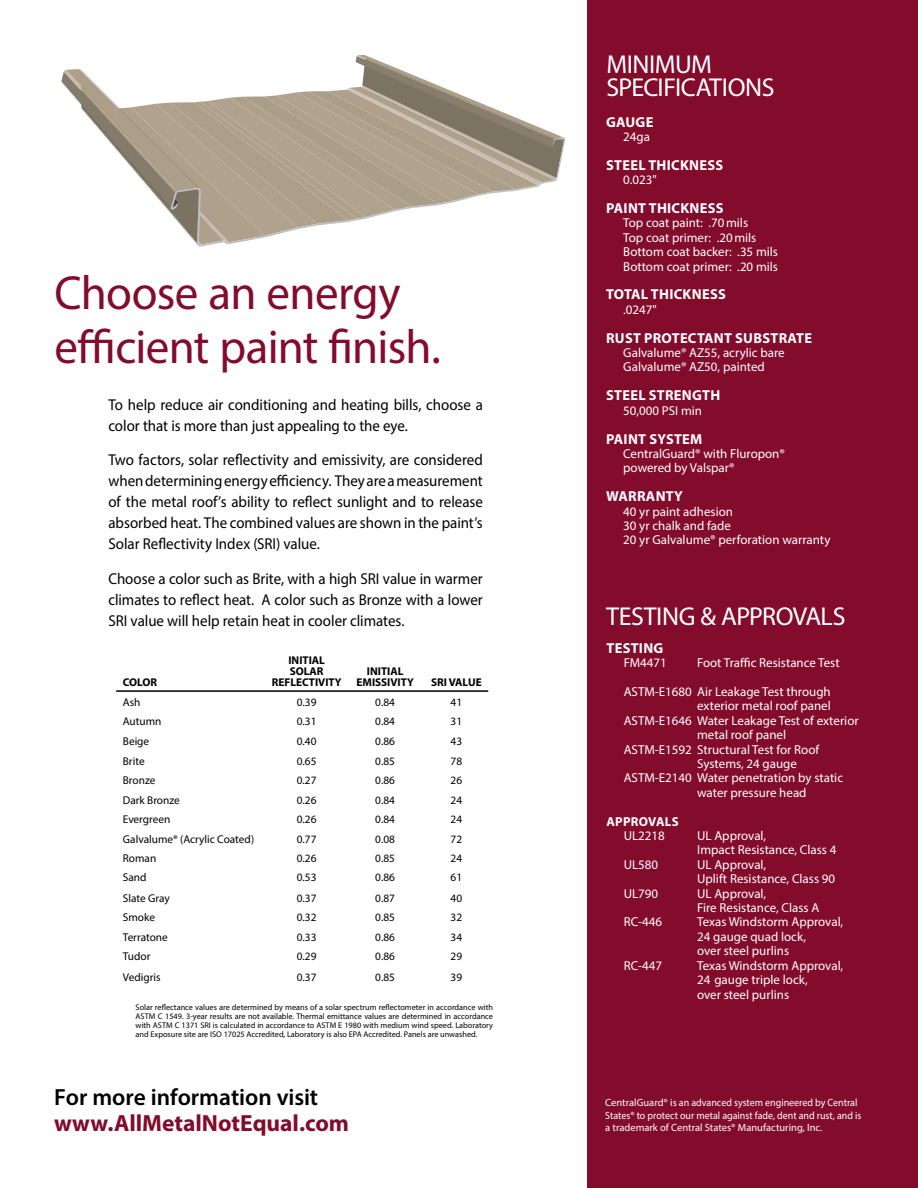
<style>
.page{position:relative;width:918px;height:1188px;background:#fff}
.page>*{position:absolute;margin:0;border:0;box-sizing:border-box;transform-origin:0 0}
.t1{font:48px/54px "Myriad Pro";letter-spacing:-.015em;color:#830b2c}
.t2{font:25.95px/22.5px "Myriad Pro";letter-spacing:-.02em;color:#fff}
.t3{font:700 23.4px "Myriad Pro";color:#830b2c}
.t4{font:600 23.4px "Myriad Pro";color:#000}
.t5{font:15.75px/21px "Myriad Pro";letter-spacing:-.005em;color:#000;text-align:justify;scale:.95 1}
.t6{font:700 14.4px "Myriad Pro";letter-spacing:.02em;color:#fff}
.t7{font:12.9px/14.4px "Myriad Pro";color:#fff}
.t8{font:700 12.9px "Myriad Pro";letter-spacing:.02em;color:#fff}
.t9{font:11.25px "Myriad Pro";color:#000}
.t10{font:700 11.25px/11.2px "Myriad Pro";color:#000;text-align:center}
.t11{font:10.5px/12.6px "Myriad Pro";color:#fff}
.t12{font:8.25px/9px "Myriad Pro";color:#000;text-align:justify}
</style>
<div class="page">
<hr style="left:116px;top:690px;width:372px;height:2px;background:#000">
<div style="left:588px;top:0;width:330px;height:1188px;background:#830b2c"></div>
<svg style="left:61px;top:55px;width:504px;height:191px"></svg>
<h1 class="t1" style="left:54px;top:265px;width:388px">Choose an energy efficient paint finish.</h1>
<p class="t5" style="left:108px;top:394px;width:396px">To help reduce air conditioning and heating bills, choose a color that is more than just appealing to the eye.</p>
<p class="t5" style="left:108px;top:449px;width:396px">Two factors, solar reflectivity and emissivity, are considered when determining energy efficiency. They are a measurement of the metal roof’s ability to reflect sunlight and to release absorbed heat. The combined values are shown in the paint’s Solar Reflectivity Index (SRI) value.</p>
<p class="t5" style="left:108px;top:568px;width:396px">Choose a color such as Brite, with a high SRI value in warmer climates to reflect heat. A color such as Bronze with a lower SRI value will help retain heat in cooler climates.</p>
<p class="t10" style="left:123px;top:676px;width:36px">COLOR</p>
<p class="t10" style="left:272px;top:654px;width:71px">INITIAL<br>SOLAR<br>REFLECTIVITY</p>
<p class="t10" style="left:357px;top:665px;width:59px">INITIAL<br>EMISSIVITY</p>
<p class="t10" style="left:431px;top:676px;width:52px">SRI VALUE</p>
<p class="t9" style="left:123px;top:695px;width:19px">Ash</p>
<p class="t9" style="left:297px;top:695px;width:21px">0.39</p>
<p class="t9" style="left:375px;top:695px;width:21px">0.84</p>
<p class="t9" style="left:451px;top:695px;width:13px">41</p>
<p class="t9" style="left:123px;top:714px;width:40px">Autumn</p>
<p class="t9" style="left:297px;top:714px;width:21px">0.31</p>
<p class="t9" style="left:375px;top:714px;width:21px">0.84</p>
<p class="t9" style="left:451px;top:714px;width:13px">31</p>
<p class="t9" style="left:123px;top:735px;width:28px">Beige</p>
<p class="t9" style="left:297px;top:735px;width:21px">0.40</p>
<p class="t9" style="left:375px;top:735px;width:21px">0.86</p>
<p class="t9" style="left:451px;top:735px;width:13px">43</p>
<p class="t9" style="left:123px;top:754px;width:23px">Brite</p>
<p class="t9" style="left:297px;top:754px;width:21px">0.65</p>
<p class="t9" style="left:375px;top:754px;width:21px">0.85</p>
<p class="t9" style="left:451px;top:754px;width:13px">78</p>
<p class="t9" style="left:123px;top:774px;width:34px">Bronze</p>
<p class="t9" style="left:297px;top:774px;width:21px">0.27</p>
<p class="t9" style="left:375px;top:774px;width:21px">0.86</p>
<p class="t9" style="left:451px;top:774px;width:13px">26</p>
<p class="t9" style="left:123px;top:793px;width:58px">Dark Bronze</p>
<p class="t9" style="left:297px;top:793px;width:21px">0.26</p>
<p class="t9" style="left:375px;top:793px;width:21px">0.84</p>
<p class="t9" style="left:451px;top:793px;width:13px">24</p>
<p class="t9" style="left:123px;top:812px;width:49px">Evergreen</p>
<p class="t9" style="left:297px;top:812px;width:21px">0.26</p>
<p class="t9" style="left:375px;top:812px;width:21px">0.84</p>
<p class="t9" style="left:451px;top:812px;width:13px">24</p>
<p class="t9" style="left:123px;top:832px;width:133px">Galvalume® (Acrylic Coated)</p>
<p class="t9" style="left:297px;top:832px;width:21px">0.77</p>
<p class="t9" style="left:375px;top:832px;width:21px">0.08</p>
<p class="t9" style="left:451px;top:832px;width:13px">72</p>
<p class="t9" style="left:123px;top:851px;width:35px">Roman</p>
<p class="t9" style="left:297px;top:851px;width:21px">0.26</p>
<p class="t9" style="left:375px;top:851px;width:21px">0.85</p>
<p class="t9" style="left:451px;top:851px;width:13px">24</p>
<p class="t9" style="left:123px;top:871px;width:25px">Sand</p>
<p class="t9" style="left:297px;top:871px;width:21px">0.53</p>
<p class="t9" style="left:375px;top:871px;width:21px">0.86</p>
<p class="t9" style="left:451px;top:871px;width:13px">61</p>
<p class="t9" style="left:123px;top:891px;width:48px">Slate Gray</p>
<p class="t9" style="left:297px;top:891px;width:21px">0.37</p>
<p class="t9" style="left:375px;top:891px;width:21px">0.87</p>
<p class="t9" style="left:451px;top:891px;width:13px">40</p>
<p class="t9" style="left:123px;top:911px;width:34px">Smoke</p>
<p class="t9" style="left:297px;top:911px;width:21px">0.32</p>
<p class="t9" style="left:375px;top:911px;width:21px">0.85</p>
<p class="t9" style="left:451px;top:911px;width:13px">32</p>
<p class="t9" style="left:123px;top:930px;width:47px">Terratone</p>
<p class="t9" style="left:297px;top:930px;width:21px">0.33</p>
<p class="t9" style="left:375px;top:930px;width:21px">0.86</p>
<p class="t9" style="left:451px;top:930px;width:13px">34</p>
<p class="t9" style="left:123px;top:950px;width:29px">Tudor</p>
<p class="t9" style="left:297px;top:950px;width:21px">0.29</p>
<p class="t9" style="left:375px;top:950px;width:21px">0.86</p>
<p class="t9" style="left:451px;top:950px;width:13px">29</p>
<p class="t9" style="left:123px;top:970px;width:39px">Vedigris</p>
<p class="t9" style="left:297px;top:970px;width:21px">0.37</p>
<p class="t9" style="left:375px;top:970px;width:21px">0.85</p>
<p class="t9" style="left:451px;top:970px;width:13px">39</p>
<p class="t12" style="left:136px;top:1003px;width:359px">Solar reflectance values are determined by means of a solar spectrum reflectometer in accordance with ASTM C 1549. 3-year results are not available. Thermal emittance values are determined in accordance with ASTM C 1371 SRI is calculated in accordance to ASTM E 1980 with medium wind speed. Laboratory and Exposure site are ISO 17025 Accredited, Laboratory is also EPA Accredited. Panels are unwashed.</p>
<h3 class="t4" style="left:54px;top:1083px;width:266px">For more information visit</h3>
<h3 class="t3" style="left:54px;top:1108px;width:297px">www.AllMetalNotEqual.com</h3>
<h2 class="t2" style="left:606px;top:53px;width:170px">MINIMUM<br>SPECIFICATIONS</h2>
<p class="t6" style="left:606px;top:112px;width:49px">GAUGE</p>
<p class="t7" style="left:623px;top:129px;width:28px">24ga</p>
<p class="t6" style="left:606px;top:155px;width:119px">STEEL THICKNESS</p>
<p class="t7" style="left:623px;top:172px;width:35px">0.023"</p>
<p class="t6" style="left:606px;top:199px;width:119px">PAINT THICKNESS</p>
<p class="t7" style="left:623px;top:216px;width:156px">Top coat paint: .70 mils<br>Top coat primer: .20mils<br>Bottom coat backer: .35 mils<br>Bottom coat primer: .20 mils</p>
<p class="t6" style="left:606px;top:285px;width:121px">TOTAL THICKNESS</p>
<p class="t7" style="left:623px;top:302px;width:35px">.0247"</p>
<p class="t6" style="left:606px;top:328px;width:207px">RUST PROTECTANT SUBSTRATE</p>
<p class="t7" style="left:623px;top:345px;width:163px">Galvalume® AZ55, acrylic bare<br>Galvalume® AZ50, painted</p>
<p class="t6" style="left:606px;top:386px;width:116px">STEEL STRENGTH</p>
<p class="t7" style="left:623px;top:403px;width:80px">50,000 PSI min</p>
<p class="t6" style="left:606px;top:429px;width:98px">PAINT SYSTEM</p>
<p class="t7" style="left:623px;top:446px;width:163px">CentralGuard® with Fluropon® powered by Valspar®</p>
<p class="t6" style="left:606px;top:487px;width:78px">WARRANTY</p>
<p class="t7" style="left:623px;top:504px;width:209px">40 yr paint adhesion<br>30 yr chalk and fade<br>20 yr Galvalume® perforation warranty</p>
<h2 class="t2" style="left:606px;top:605px;width:241px">TESTING &amp; APPROVALS</h2>
<p class="t6" style="left:607px;top:638px;width:58px">TESTING</p>
<p class="t7" style="left:624px;top:655px;width:45px">FM4471</p>
<p class="t7" style="left:697px;top:655px;width:144px">Foot Traffic Resistance Test</p>
<p class="t7" style="left:624px;top:684px;width:209px">ASTM-E1680 Air Leakage Test through</p>
<p class="t7" style="left:697px;top:699px;width:135px">exterior metal roof panel</p>
<p class="t7" style="left:624px;top:713px;width:237px">ASTM-E1646 Water Leakage Test of exterior</p>
<p class="t7" style="left:697px;top:727px;width:90px">metal roof panel</p>
<p class="t7" style="left:624px;top:742px;width:197px">ASTM-E1592 Structural Test for Roof</p>
<p class="t7" style="left:697px;top:756px;width:101px">Systems, 24 gauge</p>
<p class="t7" style="left:624px;top:771px;width:221px">ASTM-E2140 Water penetration by static</p>
<p class="t7" style="left:697px;top:785px;width:111px">water pressure head</p>
<p class="t8" style="left:607px;top:813px;width:74px">APPROVALS</p>
<p class="t7" style="left:624px;top:828px;width:43px">UL2218</p>
<p class="t7" style="left:697px;top:828px;width:141px">UL Approval,<br>Impact Resistance, Class 4</p>
<p class="t7" style="left:624px;top:857px;width:36px">UL580</p>
<p class="t7" style="left:697px;top:857px;width:140px">UL Approval,<br>Uplift Resistance, Class 90</p>
<p class="t7" style="left:624px;top:886px;width:36px">UL790</p>
<p class="t7" style="left:697px;top:886px;width:124px">UL Approval,<br>Fire Resistance, Class A</p>
<p class="t7" style="left:624px;top:915px;width:40px">RC-446</p>
<p class="t7" style="left:697px;top:915px;width:148px">Texas Windstorm Approval,<br>24 gauge quad lock,<br>over steel purlins</p>
<p class="t7" style="left:624px;top:958px;width:40px">RC-447</p>
<p class="t7" style="left:697px;top:958px;width:148px">Texas Windstorm Approval,<br>24 gauge triple lock,<br>over steel purlins</p>
<p class="t11" style="left:605px;top:1096px;width:258px">CentralGuard® is an advanced system engineered by Central<br>States® to protect our metal against fade, dent and rust, and is a trademark of Central States® Manufacturing, Inc.</p>
</div>
